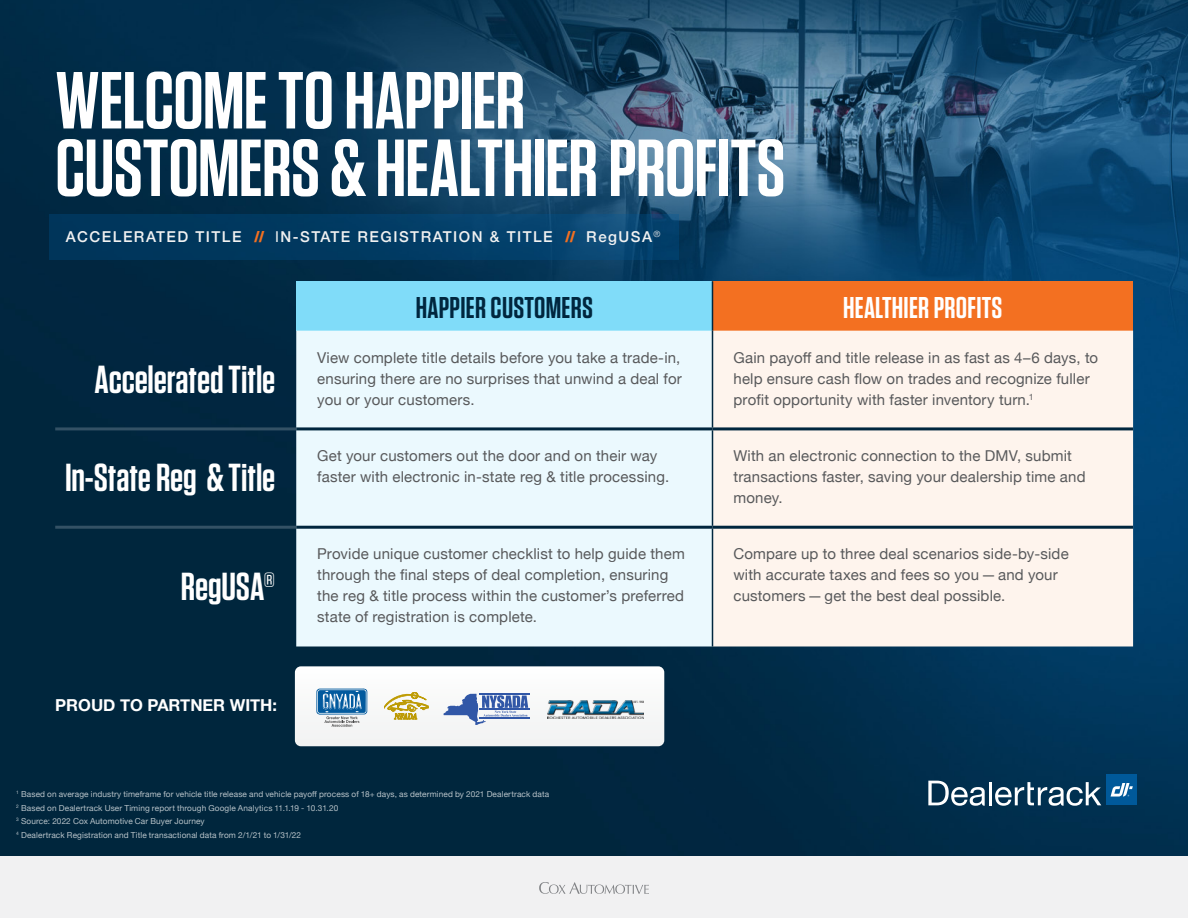
<style>
.page{position:relative;width:1188px;height:918px;background:#fff}
.page>*{position:absolute;margin:0;border:0;box-sizing:border-box;transform-origin:0 0}
.t1{font:600 80.7px/67.5px "Tungsten";letter-spacing:-.01em;color:#fff}
.t2{font:600 39px "Tungsten";color:#fff}
.t3{font:600 30px "Tungsten";letter-spacing:.01em;color:#00263e}
.t4{font:600 30px "Tungsten";letter-spacing:.01em;color:#fff}
.t5{font:700 16.5px "Helvetica Neue";color:#fff}
.t6{font:15px/21px "Helvetica Neue";letter-spacing:.01em;color:#58595b}
.t7{font:500 15px "Helvetica Neue";letter-spacing:.1em;color:#f1f1f1}
.t8{font:8.25px/13.5px "Helvetica Neue";letter-spacing:.015em;color:#ccd4d8}
.s1{font-weight:900;font-stretch:condensed;color:#f37021}
.s2{font-weight:400}
</style>
<div class="page">
<img style="left:0;top:0;width:1188px;height:856px">
<div style="left:296px;top:281px;width:416px;height:50px;background:#80dcf9"></div>
<div style="left:712px;top:281px;width:421px;height:50px;background:#f37021"></div>
<svg style="left:296px;top:331px;width:416px;height:315px;background:#e5f4f9"></svg>
<div style="left:713px;top:331px;width:420px;height:315px;background:#fef4ed"></div>
<hr style="left:712px;top:281px;width:1px;height:50px;background:#00263e">
<hr style="left:712px;top:331px;width:1px;height:96px;background:#00263e">
<hr style="left:712px;top:430px;width:1px;height:96px;background:#00263e">
<hr style="left:712px;top:529px;width:1px;height:117px;background:#00263e">
<hr style="left:296px;top:427px;width:416px;height:3px;background:#00263e">
<hr style="left:712px;top:427px;width:421px;height:3px;background:#00263e">
<hr style="left:296px;top:526px;width:416px;height:3px;background:#00263e">
<hr style="left:712px;top:526px;width:421px;height:3px;background:#00263e">
<hr style="left:55px;top:427px;width:241px;height:3px;background:#335165">
<hr style="left:55px;top:526px;width:241px;height:3px;background:#335165">
<div style="left:49px;top:214px;width:630px;height:46px;background:linear-gradient(to right,#003256,#094774)"></div>
<svg style="left:295px;top:666px;width:369px;height:80px"></svg>
<hr style="left:989px;top:782px;width:3px;height:23px;background:#fff">
<svg style="left:995px;top:782px;width:106px;height:24px"></svg>
<svg style="left:928px;top:781px;width:57px;height:25px"></svg>
<div style="left:1106px;top:774px;width:31px;height:31px;background:#00599a"></div>
<svg style="left:1111px;top:783px;width:22px;height:14px"></svg>
<div style="left:0;top:856px;width:1188px;height:62px;background:#f1f1f2"></div>
<svg style="left:539px;top:882px;width:110px;height:12px"></svg>
<h1 class="t1" style="left:55px;top:68px;width:732px">WELCOME TO HAPPIER<br>CUSTOMERS &amp; HEALTHIER PROFITS</h1>
<p class="t7" style="left:66px;top:225px;width:596px">ACCELERATED TITLE <span class="s1">//</span> <span class="s2">I</span>N-STATE REGISTRATION &amp; TITLE <span class="s1">//</span> RegUSA<sup>®</sup></p>
<h2 class="t2" style="left:94px;top:359px;width:182px">Accelerated Title</h2>
<h2 class="t2" style="left:65px;top:457px;width:212px">In-State Reg &amp; Title</h2>
<h2 class="t2" style="left:181px;top:566px;width:96px">RegUSA<span class="s2">®</span></h2>
<p class="t5" style="left:55px;top:692px;width:223px">PROUD TO PARTNER WITH:</p>
<h3 class="t3" style="left:416px;top:292px;width:179px">HAPPIER CUSTOMERS</h3>
<h3 class="t4" style="left:843px;top:292px;width:161px">HEALTHIER PROFITS</h3>
<p class="t6" style="left:317px;top:348px;width:366px;text-align:justify">View complete title details before you take a trade-in, ensuring there are no surprises that unwind a deal for you or your customers.</p>
<p class="t6" style="left:734px;top:348px;width:366px">Gain payoff and title release in as fast as 4–6 days, to help ensure cash flow on trades and recognize fuller profit opportunity with faster inventory turn.<sup>1</sup></p>
<p class="t6" style="left:317px;top:446px;width:353px">Get your customers out the door and on their way faster with electronic in-state reg &amp; title processing.</p>
<p class="t6" style="left:734px;top:446px;width:354px">With an electronic connection to the DMV, submit transactions faster, saving your dealership time and money.</p>
<p class="t6" style="left:317px;top:545px;width:369px">Provide unique customer checklist to help guide them through the final steps of deal completion, ensuring the reg &amp; title process within the customer’s preferred state of registration is complete.</p>
<p class="t6" style="left:733px;top:545px;width:337px">Compare up to three deal scenarios side-by-side with accurate taxes and fees so you—and your customers—get the best deal possible.</p>
<p class="t8" style="left:16px;top:788px;width:534px"><sup>1</sup> Based on average industry timeframe for vehicle title release and vehicle payoff process of 18+ days, as determined by 2021 Dealertrack data <sup>2</sup> Based on Dealertrack User Timing report through Google Analytics 11.1.19 - 10.31.20<br><sup>3</sup> Source: 2022 Cox Automotive Car Buyer Journey<br><sup>4</sup> Dealertrack Registration and Title transactional data from 2/1/21 to 1/31/22</p>
</div>
